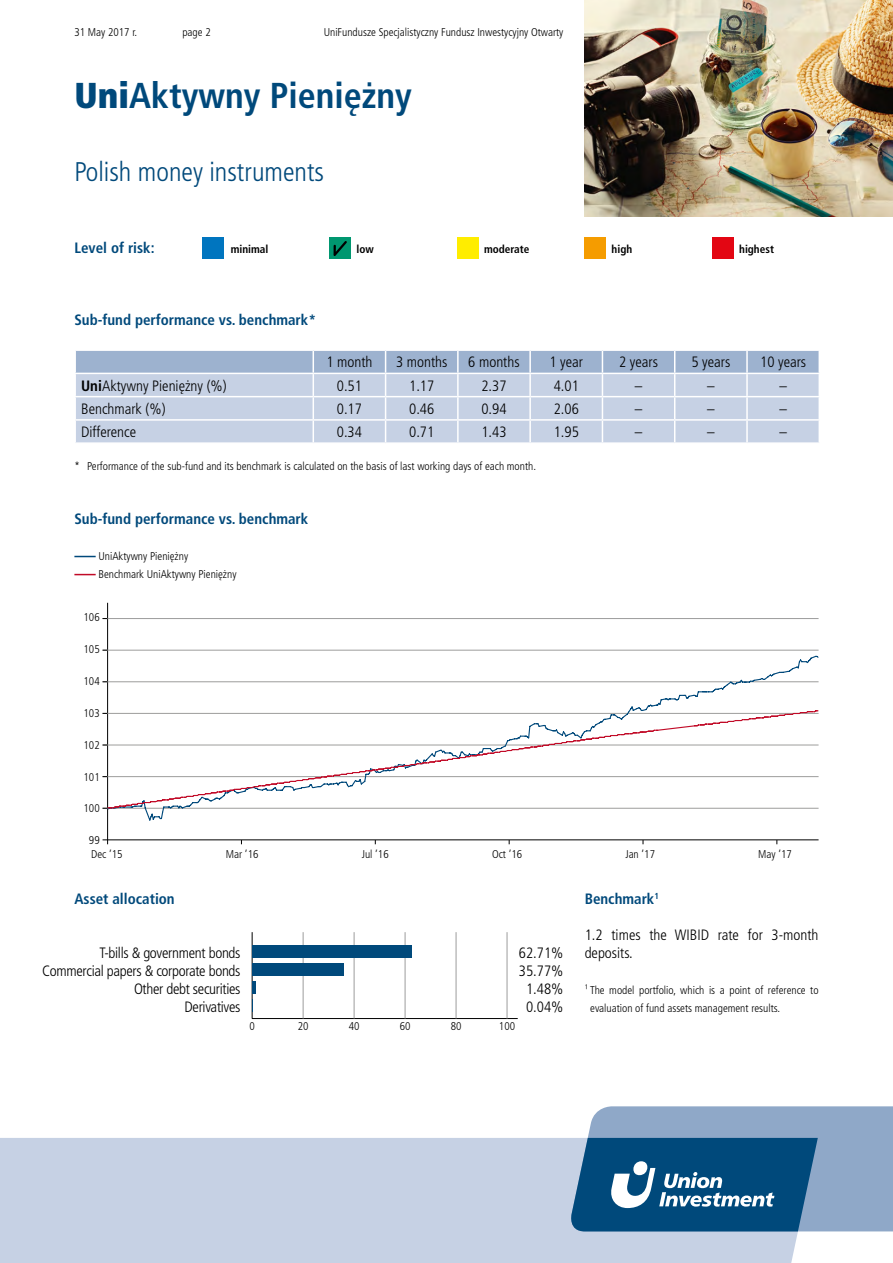
<style>
.page{position:relative;width:893px;height:1263px;background:#fff}
.page>*{position:absolute;margin:0;border:0;box-sizing:border-box;transform-origin:0 0}
.t1{font:700 condensed 36px "Frutiger LT Pro";color:#00497b}
.t2{font:300 condensed 27px "Frutiger LT Pro";color:#00497b}
._04_Copy_10_pt{font:300 condensed 15px/18px "Frutiger LT Pro";color:#000}
._03_Subhead_10_pt{font:700 condensed 15px "Frutiger LT Pro";color:#00497b}
._04_Copy_10_pt-2{font:300 condensed 15px "Frutiger LT Pro";letter-spacing:-.02em;color:#000}
.tabela_wynikow{font:300 condensed 15px "Frutiger LT Pro";color:#000}
._07_Issue_details__p{font:300 condensed 11.25px/18px "Frutiger LT Pro";color:#000}
.wykres_poziom{font:300 condensed 11.25px "Frutiger LT Pro";color:#000}
.t3{font:700 condensed 11.25px "Frutiger LT Pro";color:#000}
.wykres_pion{font:300 condensed 11.25px "Frutiger LT Pro";color:#000}
.s1{font-weight:900}
.s2{font-weight:700}
</style>
<div class="page">
<div style="left:0;top:1138px;width:818px;height:125px;background:#c6d1e4"></div>
<svg style="left:568px;top:1106px;width:325px;height:125px;background:#5583a8"></svg>
<img style="left:585px;top:0;width:308px;height:217px">
<div style="left:202px;top:238px;width:21px;height:21px;background:#0075bf"></div>
<div style="left:330px;top:238px;width:21px;height:21px;background:#009770"></div>
<svg style="left:334px;top:241px;width:13px;height:15px"></svg>
<div style="left:457px;top:238px;width:21px;height:21px;background:#ffed00"></div>
<div style="left:585px;top:238px;width:21px;height:21px;background:#f59c00"></div>
<div style="left:712px;top:238px;width:21px;height:21px;background:#e30613"></div>
<hr style="left:252px;top:1018px;width:266px;height:1px;background:#000">
<hr style="left:303px;top:932px;width:1px;height:86px;background:#9d9d9c">
<hr style="left:354px;top:932px;width:1px;height:86px;background:#9d9d9c">
<hr style="left:405px;top:932px;width:1px;height:86px;background:#9d9d9c">
<hr style="left:456px;top:932px;width:1px;height:86px;background:#9d9d9c">
<hr style="left:507px;top:932px;width:1px;height:86px;background:#9d9d9c">
<hr style="left:252px;top:932px;width:1px;height:86px;background:#000">
<svg style="left:75px;top:350px;width:744px;height:93px;background:#c0cde1"></svg>
<hr style="left:313px;top:442px;width:73px;height:2px;background:#fff">
<hr style="left:386px;top:442px;width:72px;height:2px;background:#fff">
<hr style="left:458px;top:442px;width:72px;height:2px;background:#fff">
<hr style="left:747px;top:442px;width:73px;height:2px;background:#fff">
<svg style="left:74px;top:556px;width:22px;height:1px"></svg>
<svg style="left:74px;top:574px;width:22px;height:1px"></svg>
<hr style="left:107px;top:603px;width:1px;height:241px;background:#000">
<hr style="left:103px;top:839px;width:716px;height:1px;background:#000">
<hr style="left:103px;top:618px;width:716px;height:1px;background:#9d9d9c">
<hr style="left:103px;top:650px;width:716px;height:1px;background:#9d9d9c">
<div style="left:252px;top:945px;width:160px;height:13px;background:#00497b"></div>
<div style="left:252px;top:963px;width:91px;height:13px;background:#00497b"></div>
<hr style="left:252px;top:981px;width:4px;height:13px;background:#00497b">
<svg style="left:252px;top:999px;width:1px;height:13px"></svg>
<svg style="left:107px;top:655px;width:712px;height:166px"></svg>
<svg style="left:107px;top:709px;width:712px;height:100px"></svg>
<p class="_07_Issue_details__p" style="left:74px;top:23px;width:64px">31 May 2017 r.</p>
<p class="_07_Issue_details__p" style="left:182px;top:23px;width:30px">page 2</p>
<p class="_07_Issue_details__p" style="left:324px;top:23px;width:241px">UniFundusze Specjalistyczny Fundusz Inwestycyjny Otwarty</p>
<h1 class="t1" style="left:74px;top:75px;width:339px"><span class="s1">Uni</span>Aktywny Pieniężny</h1>
<h2 class="t2" style="left:74px;top:156px;width:251px">Polish money instruments</h2>
<h3 class="_03_Subhead_10_pt" style="left:74px;top:239px;width:82px">Level of risk:</h3>
<p class="t3" style="left:231px;top:242px;width:39px">minimal</p>
<p class="t3" style="left:356px;top:242px;width:19px">low</p>
<p class="t3" style="left:484px;top:242px;width:47px">moderate</p>
<p class="t3" style="left:612px;top:242px;width:22px">high</p>
<p class="t3" style="left:739px;top:242px;width:36px">highest</p>
<p class="_03_Subhead_10_pt" style="left:74px;top:311px;width:243px">Sub-fund performance vs. benchmark*</p>
<p class="_04_Copy_10_pt" style="left:326px;top:353px;width:48px">1 month</p>
<p class="_04_Copy_10_pt" style="left:396px;top:353px;width:53px">3 months</p>
<p class="_04_Copy_10_pt" style="left:468px;top:353px;width:53px">6 months</p>
<p class="_04_Copy_10_pt" style="left:549px;top:353px;width:35px">1 year</p>
<p class="_04_Copy_10_pt" style="left:619px;top:353px;width:40px">2 years</p>
<p class="_04_Copy_10_pt" style="left:691px;top:353px;width:40px">5 years</p>
<p class="_04_Copy_10_pt" style="left:760px;top:353px;width:48px">10 years</p>
<p class="_04_Copy_10_pt" style="left:81px;top:377px;width:147px"><span class="s2">Uni</span>Aktywny Pieniężny (%)</p>
<p class="tabela_wynikow" style="left:337px;top:377px;width:27px">0.51</p>
<p class="tabela_wynikow" style="left:409px;top:377px;width:27px">1.17</p>
<p class="tabela_wynikow" style="left:481px;top:377px;width:27px">2.37</p>
<p class="tabela_wynikow" style="left:554px;top:377px;width:27px">4.01</p>
<p class="tabela_wynikow" style="left:635px;top:377px;width:9px">–</p>
<p class="tabela_wynikow" style="left:707px;top:377px;width:9px">–</p>
<p class="tabela_wynikow" style="left:779px;top:377px;width:9px">–</p>
<p class="_04_Copy_10_pt" style="left:81px;top:400px;width:86px">Benchmark (%)</p>
<p class="tabela_wynikow" style="left:337px;top:400px;width:27px">0.17</p>
<p class="tabela_wynikow" style="left:409px;top:400px;width:27px">0.46</p>
<p class="tabela_wynikow" style="left:481px;top:400px;width:27px">0.94</p>
<p class="tabela_wynikow" style="left:554px;top:400px;width:27px">2.06</p>
<p class="tabela_wynikow" style="left:635px;top:400px;width:9px">–</p>
<p class="tabela_wynikow" style="left:707px;top:400px;width:9px">–</p>
<p class="tabela_wynikow" style="left:779px;top:400px;width:9px">–</p>
<p class="_04_Copy_10_pt" style="left:81px;top:423px;width:57px">Difference</p>
<p class="tabela_wynikow" style="left:337px;top:423px;width:27px">0.34</p>
<p class="tabela_wynikow" style="left:409px;top:423px;width:27px">0.71</p>
<p class="tabela_wynikow" style="left:481px;top:423px;width:27px">1.43</p>
<p class="tabela_wynikow" style="left:554px;top:423px;width:27px">1.95</p>
<p class="tabela_wynikow" style="left:635px;top:423px;width:9px">–</p>
<p class="tabela_wynikow" style="left:707px;top:423px;width:9px">–</p>
<p class="tabela_wynikow" style="left:779px;top:423px;width:9px">–</p>
<p class="_07_Issue_details__p" style="left:74px;top:457px;width:463px">* Performance of the sub-fund and its benchmark is calculated on the basis of last working days of each month.</p>
<p class="_03_Subhead_10_pt" style="left:74px;top:510px;width:235px">Sub-fund performance vs. benchmark</p>
<p class="_07_Issue_details__p" style="left:98px;top:547px;width:91px">UniAktywny Pieniężny</p>
<p class="_07_Issue_details__p" style="left:98px;top:566px;width:140px">Benchmark UniAktywny Pieniężny</p>
<p class="wykres_pion" style="left:84px;top:611px;width:18px">106</p>
<p class="wykres_pion" style="left:84px;top:643px;width:18px">105</p>
<p class="wykres_pion" style="left:84px;top:675px;width:18px">104</p>
<p class="wykres_pion" style="left:84px;top:706px;width:18px">103</p>
<p class="wykres_pion" style="left:84px;top:738px;width:18px">102</p>
<p class="wykres_pion" style="left:84px;top:770px;width:18px">101</p>
<p class="wykres_pion" style="left:84px;top:802px;width:18px">100</p>
<p class="wykres_pion" style="left:89px;top:834px;width:12px">99</p>
<p class="wykres_poziom" style="left:91px;top:847px;width:33px">Dec ’15</p>
<p class="wykres_poziom" style="left:226px;top:847px;width:34px">Mar ’16</p>
<p class="wykres_poziom" style="left:362px;top:847px;width:29px">Jul ’16</p>
<p class="wykres_poziom" style="left:492px;top:847px;width:32px">Oct ’16</p>
<p class="wykres_poziom" style="left:625px;top:847px;width:31px">Jan ’17</p>
<p class="wykres_poziom" style="left:758px;top:847px;width:35px">May ’17</p>
<p class="_03_Subhead_10_pt" style="left:74px;top:889px;width:102px">Asset allocation</p>
<p class="_04_Copy_10_pt-2" style="left:100px;top:944px;width:142px">T-bills &amp; government bonds</p>
<p class="_04_Copy_10_pt-2" style="left:42px;top:962px;width:200px">Commercial papers &amp; corporate bonds</p>
<p class="_04_Copy_10_pt-2" style="left:134px;top:980px;width:108px">Other debt securities</p>
<p class="_04_Copy_10_pt-2" style="left:185px;top:998px;width:57px">Derivatives</p>
<p class="_04_Copy_10_pt" style="left:519px;top:944px;width:46px">62.71%</p>
<p class="_04_Copy_10_pt" style="left:519px;top:962px;width:46px">35.77%</p>
<p class="_04_Copy_10_pt" style="left:526px;top:980px;width:39px">1.48%</p>
<p class="_04_Copy_10_pt" style="left:526px;top:998px;width:39px">0.04%</p>
<p class="_07_Issue_details__p" style="left:250px;top:1017px;width:7px">0</p>
<p class="_07_Issue_details__p" style="left:298px;top:1017px;width:12px">20</p>
<p class="_07_Issue_details__p" style="left:349px;top:1017px;width:12px">40</p>
<p class="_07_Issue_details__p" style="left:400px;top:1017px;width:12px">60</p>
<p class="_07_Issue_details__p" style="left:451px;top:1017px;width:12px">80</p>
<p class="_07_Issue_details__p" style="left:499px;top:1017px;width:18px">100</p>
<p class="_03_Subhead_10_pt" style="left:585px;top:889px;width:76px">Benchmark<sup>1</sup></p>
<p class="_04_Copy_10_pt" style="left:585px;top:926px;width:235px">1.2 times the WIBID rate for 3-month deposits.</p>
<p class="_07_Issue_details__p" style="left:590px;top:981px;width:230px;text-indent:-6px">¹ The model portfolio, which is a point of reference to evaluation of fund assets management results.</p>
</div>
